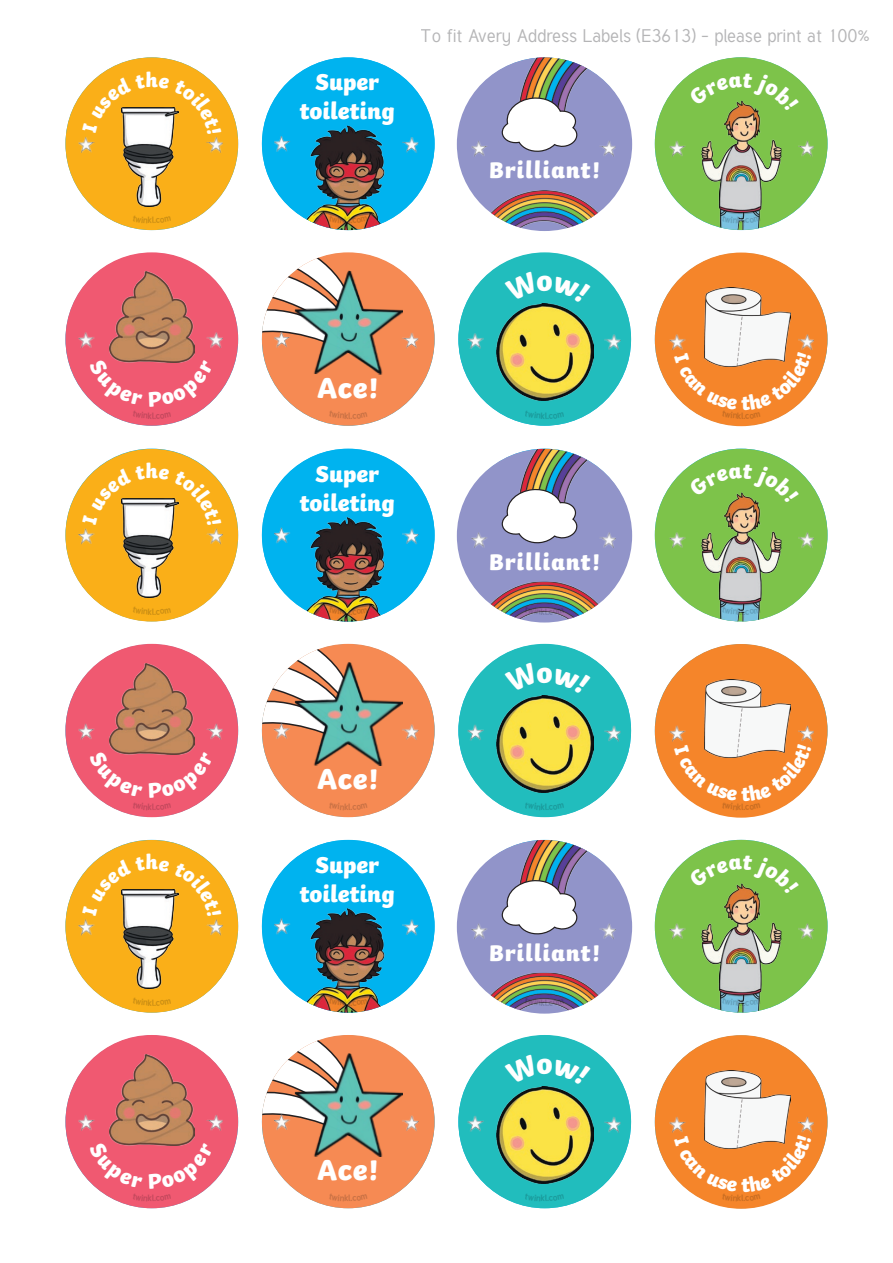
<style>
.page{position:relative;width:893px;height:1263px;background:#fff}
.page>*{position:absolute;margin:0;border:0;box-sizing:border-box;transform-origin:0 0}
.t1{font:800 30px "Twinkl";letter-spacing:.02em;color:#fff}
.t2{font:800 24px/28.8px "Twinkl";color:#fff;text-align:center}
.t3{font:800 24px "Twinkl";letter-spacing:.04em;color:#fff}
.KS1_Body_Copy{font:800 21px "Twinkl";color:#fff}
.t4{font:18px "Tuffy";color:#6b6b6e}
</style>
<div class="page">
<div style="left:65px;top:57px;width:173px;height:173px;background:#faaf18;border-radius:50%"></div>
<div style="left:65px;top:449px;width:173px;height:172px;background:#faaf18;border-radius:50%"></div>
<div style="left:65px;top:840px;width:173px;height:173px;background:#faaf18;border-radius:50%"></div>
<img style="left:122px;top:107px;width:52px;height:99px">
<img style="left:122px;top:499px;width:52px;height:98px">
<img style="left:122px;top:890px;width:52px;height:99px">
<div style="left:262px;top:252px;width:173px;height:174px;background:#f68a53;border-radius:50%"></div>
<div style="left:262px;top:644px;width:173px;height:173px;background:#f68a53;border-radius:50%"></div>
<div style="left:262px;top:1035px;width:173px;height:173px;background:#f68a53;border-radius:50%"></div>
<div style="left:262px;top:57px;width:173px;height:173px;background:#00b3ef;border-radius:50%"></div>
<img style="left:262px;top:126px;width:173px;height:104px">
<div style="left:262px;top:449px;width:173px;height:172px;background:#00b3ef;border-radius:50%"></div>
<img style="left:262px;top:517px;width:173px;height:104px">
<div style="left:262px;top:840px;width:173px;height:173px;background:#00b3ef;border-radius:50%"></div>
<img style="left:262px;top:908px;width:173px;height:105px">
<div style="left:457px;top:57px;width:175px;height:174px;background:#9194c9;border-radius:50%"></div>
<img style="left:518px;top:57px;width:110px;height:61px">
<div style="left:457px;top:449px;width:175px;height:173px;background:#9194c9;border-radius:50%"></div>
<img style="left:518px;top:449px;width:110px;height:60px">
<div style="left:457px;top:840px;width:175px;height:174px;background:#9194c9;border-radius:50%"></div>
<img style="left:518px;top:840px;width:110px;height:60px">
<div style="left:655px;top:57px;width:172px;height:173px;background:#7dc34a;border-radius:50%"></div>
<img style="left:701px;top:111px;width:80px;height:119px">
<div style="left:655px;top:449px;width:172px;height:172px;background:#7dc34a;border-radius:50%"></div>
<img style="left:701px;top:503px;width:80px;height:118px">
<div style="left:655px;top:840px;width:172px;height:172px;background:#7dc34a;border-radius:50%"></div>
<img style="left:701px;top:894px;width:80px;height:118px">
<div style="left:65px;top:252px;width:173px;height:174px;background:#f05971;border-radius:50%"></div>
<div style="left:65px;top:644px;width:173px;height:173px;background:#f05971;border-radius:50%"></div>
<div style="left:65px;top:1035px;width:173px;height:173px;background:#f05971;border-radius:50%"></div>
<div style="left:458px;top:252px;width:173px;height:174px;background:#21bdbd;border-radius:50%"></div>
<div style="left:458px;top:644px;width:173px;height:173px;background:#21bdbd;border-radius:50%"></div>
<div style="left:458px;top:1035px;width:173px;height:173px;background:#21bdbd;border-radius:50%"></div>
<div style="left:655px;top:253px;width:172px;height:173px;background:#f5852a;border-radius:50%"></div>
<div style="left:655px;top:644px;width:172px;height:174px;background:#f5852a;border-radius:50%"></div>
<div style="left:655px;top:1035px;width:172px;height:174px;background:#f5852a;border-radius:50%"></div>
<img style="left:78px;top:137px;width:17px;height:16px">
<img style="left:78px;top:528px;width:17px;height:16px">
<img style="left:78px;top:919px;width:17px;height:16px">
<img style="left:78px;top:332px;width:17px;height:16px">
<img style="left:78px;top:723px;width:17px;height:17px">
<img style="left:78px;top:1115px;width:17px;height:16px">
<img style="left:206px;top:137px;width:17px;height:16px">
<img style="left:206px;top:528px;width:17px;height:16px">
<img style="left:206px;top:919px;width:17px;height:16px">
<img style="left:206px;top:332px;width:17px;height:16px">
<img style="left:206px;top:723px;width:17px;height:17px">
<img style="left:206px;top:1115px;width:17px;height:16px">
<svg style="left:501px;top:97px;width:77px;height:55px"></svg>
<svg style="left:501px;top:488px;width:77px;height:55px"></svg>
<svg style="left:501px;top:879px;width:77px;height:55px"></svg>
<img style="left:669px;top:141px;width:17px;height:16px">
<img style="left:669px;top:532px;width:17px;height:16px">
<img style="left:669px;top:923px;width:17px;height:16px">
<img style="left:669px;top:334px;width:17px;height:16px">
<img style="left:669px;top:725px;width:17px;height:17px">
<img style="left:669px;top:1117px;width:17px;height:16px">
<img style="left:472px;top:141px;width:15px;height:16px">
<img style="left:471px;top:532px;width:16px;height:16px">
<img style="left:471px;top:923px;width:16px;height:16px">
<img style="left:274px;top:136px;width:17px;height:16px">
<img style="left:274px;top:527px;width:17px;height:16px">
<img style="left:274px;top:918px;width:17px;height:16px">
<img style="left:467px;top:333px;width:17px;height:16px">
<img style="left:467px;top:724px;width:17px;height:17px">
<img style="left:467px;top:1115px;width:17px;height:17px">
<img style="left:798px;top:141px;width:16px;height:16px">
<img style="left:798px;top:532px;width:16px;height:16px">
<img style="left:798px;top:923px;width:16px;height:16px">
<img style="left:798px;top:334px;width:16px;height:16px">
<img style="left:798px;top:725px;width:16px;height:17px">
<img style="left:798px;top:1117px;width:16px;height:16px">
<img style="left:600px;top:141px;width:16px;height:16px">
<img style="left:600px;top:532px;width:16px;height:16px">
<img style="left:600px;top:924px;width:16px;height:15px">
<img style="left:402px;top:137px;width:17px;height:16px">
<img style="left:402px;top:528px;width:17px;height:16px">
<img style="left:402px;top:919px;width:17px;height:16px">
<img style="left:403px;top:333px;width:16px;height:16px">
<img style="left:403px;top:724px;width:16px;height:16px">
<img style="left:403px;top:1115px;width:16px;height:16px">
<img style="left:604px;top:334px;width:17px;height:16px">
<img style="left:604px;top:725px;width:17px;height:17px">
<img style="left:604px;top:1117px;width:17px;height:16px">
<img style="left:470px;top:190px;width:149px;height:41px">
<img style="left:470px;top:582px;width:149px;height:40px">
<img style="left:470px;top:973px;width:149px;height:41px">
<img style="left:110px;top:272px;width:84px;height:86px">
<img style="left:110px;top:663px;width:84px;height:87px">
<img style="left:110px;top:1054px;width:84px;height:87px">
<img style="left:368px;top:270px;width:35px;height:105px">
<img style="left:368px;top:661px;width:35px;height:105px">
<img style="left:368px;top:1052px;width:35px;height:105px">
<img style="left:496px;top:304px;width:98px;height:97px">
<img style="left:496px;top:695px;width:98px;height:97px">
<img style="left:496px;top:1086px;width:98px;height:97px">
<img style="left:705px;top:288px;width:85px;height:64px">
<img style="left:705px;top:679px;width:85px;height:65px">
<img style="left:705px;top:1070px;width:85px;height:65px">
<svg style="left:82px;top:74px;width:63px;height:59px"></svg>
<svg style="left:158px;top:77px;width:64px;height:57px"></svg>
<svg style="left:82px;top:466px;width:63px;height:59px"></svg>
<svg style="left:158px;top:468px;width:64px;height:58px"></svg>
<svg style="left:82px;top:857px;width:63px;height:59px"></svg>
<svg style="left:158px;top:859px;width:64px;height:58px"></svg>
<svg style="left:688px;top:73px;width:111px;height:38px"></svg>
<svg style="left:688px;top:464px;width:111px;height:39px"></svg>
<svg style="left:688px;top:855px;width:111px;height:39px"></svg>
<svg style="left:89px;top:358px;width:125px;height:61px"></svg>
<svg style="left:89px;top:750px;width:125px;height:60px"></svg>
<svg style="left:89px;top:1141px;width:125px;height:60px"></svg>
<svg style="left:329px;top:215px;width:39px;height:8px"></svg>
<svg style="left:262px;top:252px;width:106px;height:174px"></svg>
<svg style="left:329px;top:606px;width:39px;height:9px"></svg>
<svg style="left:262px;top:644px;width:106px;height:173px"></svg>
<svg style="left:329px;top:998px;width:39px;height:8px"></svg>
<svg style="left:262px;top:1035px;width:106px;height:173px"></svg>
<svg style="left:525px;top:606px;width:39px;height:9px"></svg>
<svg style="left:525px;top:998px;width:39px;height:8px"></svg>
<svg style="left:722px;top:215px;width:38px;height:8px"></svg>
<svg style="left:674px;top:352px;width:137px;height:67px"></svg>
<svg style="left:722px;top:606px;width:38px;height:9px"></svg>
<svg style="left:674px;top:744px;width:137px;height:66px"></svg>
<svg style="left:722px;top:998px;width:38px;height:8px"></svg>
<svg style="left:674px;top:1135px;width:137px;height:66px"></svg>
<p class="t4" style="left:421px;top:25px;width:451px">To fit Avery Address Labels (E3613) - please print at 100%</p>
<p class="KS1_Body_Copy" style="left:145px;top:62px;width:14px">h</p>
<p class="t2" style="left:300px;top:65px;width:96px">Super toileting</p>
<p class="t3" style="left:489px;top:150px;width:113px">Brilliant!</p>
<p class="t1" style="left:317px;top:362px;width:63px">Ace!</p>
<p class="KS1_Body_Copy" style="left:145px;top:453px;width:14px">h</p>
<p class="t2" style="left:300px;top:456px;width:96px">Super toileting</p>
<p class="t3" style="left:489px;top:541px;width:113px">Brilliant!</p>
<p class="t1" style="left:317px;top:753px;width:63px">Ace!</p>
<p class="KS1_Body_Copy" style="left:145px;top:844px;width:14px">h</p>
<p class="t2" style="left:300px;top:848px;width:96px">Super toileting</p>
<p class="t3" style="left:489px;top:932px;width:113px">Brilliant!</p>
<p class="t1" style="left:317px;top:1144px;width:63px">Ace!</p>
</div>
